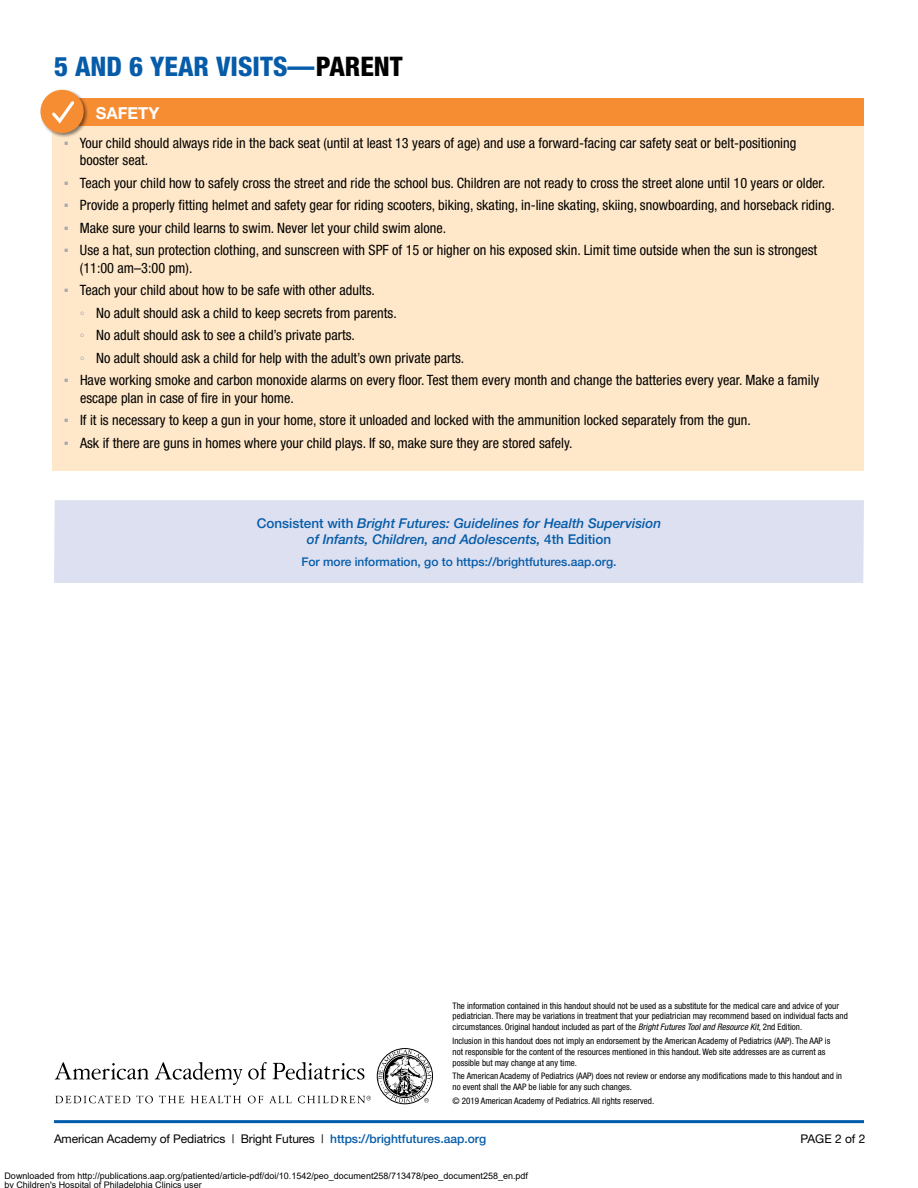
<style>
.page{position:relative;width:918px;height:1188px;background:#fff}
.page>*{position:absolute;margin:0;border:0;box-sizing:border-box;transform-origin:0 0}
.t1{font:800 condensed 27px "Helvetica Neue";color:#065ca9}
.t2{font:700 16.5px "Helvetica Neue";color:#fff}
.t3{font:condensed 14.25px/17.4px "Helvetica Neue";color:#000}
.t4{font:italic 500 13.5px/16.5px "Helvetica Neue";color:#065ca9;text-align:center}
.t5{font:12px "Helvetica Neue";letter-spacing:-.01em;color:#000}
.t6{font:500 12px "Helvetica Neue";color:#065ca9}
.t7{font:condensed 9px/10.8px "Helvetica Neue LT Pro";color:#000}
.t8{font:9px/9px "Arial";color:#000}
.s1{color:#000}
.s2{font-family:"Arial";font-stretch:normal;color:#a7a9ac}
.s3{font-family:"Arial Narrow";font-stretch:normal;color:#a7a9ac}
.s4{font-style:normal}
.s5{font-family:"Helvetica Neue";font-style:italic}
.s6{font-weight:500;color:#065ca9}
</style>
<div class="page">
<svg style="left:55px;top:1062px;width:94px;height:18px"></svg>
<svg style="left:155px;top:1062px;width:209px;height:23px"></svg>
<svg style="left:55px;top:1095px;width:75px;height:8px"></svg>
<svg style="left:136px;top:1095px;width:17px;height:8px"></svg>
<svg style="left:159px;top:1095px;width:25px;height:8px"></svg>
<svg style="left:191px;top:1095px;width:50px;height:8px"></svg>
<svg style="left:248px;top:1096px;width:15px;height:7px"></svg>
<svg style="left:269px;top:1096px;width:23px;height:7px"></svg>
<svg style="left:378px;top:1049px;width:54px;height:54px"></svg>
<svg style="left:298px;top:1096px;width:73px;height:7px"></svg>
<hr style="left:54px;top:1120px;width:810px;height:3px;background:#005baa">
<div style="left:53px;top:98px;width:811px;height:373px;background:#ffe8c9"></div>
<div style="left:53px;top:99px;width:811px;height:27px;background:#f78d33"></div>
<div style="left:39px;top:89px;width:50px;height:50px;background:#000;opacity:.5"></div>
<div style="left:40px;top:90px;width:44px;height:43px;background:#f78d33;border-radius:50%"></div>
<svg style="left:52px;top:101px;width:23px;height:23px"></svg>
<div style="left:54px;top:500px;width:810px;height:83px;background:#dde0f0"></div>
<h1 class="t1" style="left:54px;top:50px;width:350px">5 AND 6 YEAR VISITS—<span class="s1">PARENT</span></h1>
<p class="t2" style="left:96px;top:103px;width:65px">SAFETY</p>
<p class="t3" style="left:80px;top:134px;width:718px;text-indent:-16px"><span class="s2">▪</span> Your child should always ride in the back seat (until at least 13 years of age) and use a forward-facing car safety seat or belt-positioning booster seat.</p>
<p class="t3" style="left:64px;top:174px;width:763px"><span class="s2">▪</span> Teach your child how to safely cross the street and ride the school bus. Children are not ready to cross the street alone until 10 years or older.</p>
<p class="t3" style="left:64px;top:196px;width:773px"><span class="s2">▪</span> Provide a properly fitting helmet and safety gear for riding scooters, biking, skating, in-line skating, skiing, snowboarding, and horseback riding.</p>
<p class="t3" style="left:64px;top:219px;width:384px"><span class="s2">▪</span> Make sure your child learns to swim. Never let your child swim alone.</p>
<p class="t3" style="left:80px;top:241px;width:739px;text-indent:-16px"><span class="s2">▪</span> Use a hat, sun protection clothing, and sunscreen with SPF of 15 or higher on his exposed skin. Limit time outside when the sun is strongest (11:00 am–3:00 pm).</p>
<p class="t3" style="left:80px;top:279px;width:386px;line-height:22.5px;text-indent:-16px"><span class="s2">▪</span> Teach your child about how to be safe with other adults.<br><span class="s3">◦</span> No adult should ask a child to keep secrets from parents.<br><span class="s3">◦</span> No adult should ask to see a child’s private parts.<br><span class="s3">◦</span> No adult should ask a child for help with the adult’s own private parts.</p>
<p class="t3" style="left:80px;top:371px;width:741px;text-indent:-16px"><span class="s2">▪</span> Have working smoke and carbon monoxide alarms on every floor. Test them every month and change the batteries every year. Make a family escape plan in case of fire in your home.</p>
<p class="t3" style="left:64px;top:411px;width:689px"><span class="s2">▪</span> If it is necessary to keep a gun in your home, store it unloaded and locked with the ammunition locked separately from the gun.</p>
<p class="t3" style="left:64px;top:434px;width:510px"><span class="s2">▪</span> Ask if there are guns in homes where your child plays. If so, make sure they are stored safely.</p>
<p class="t4" style="left:257px;top:514px;width:406px"><span class="s4">Consistent with</span> Bright Futures: Guidelines for Health Supervision of Infants, Children, and Adolescents, <span class="s4">4th Edition</span></p>
<p class="t6" style="left:301px;top:555px;width:317px">For more information, go to https://brightfutures.aap.org.</p>
<p class="t7" style="left:453px;top:1000px;width:397px">The information contained in this handout should not be used as a substitute for the medical care and advice of your pediatrician. There may be variations in treatment that your pediatrician may recommend based on individual facts and circumstances. Original handout included as part of the <span class="s5">Bright Futures Tool and Resource Kit</span>, 2nd Edition.</p>
<p class="t7" style="left:453px;top:1035px;width:379px">Inclusion in this handout does not imply an endorsement by the American Academy of Pediatrics (AAP). The AAP is not responsible for the content of the resources mentioned in this handout. Web site addresses are as current as possible but may change at any time.</p>
<p class="t7" style="left:453px;top:1071px;width:391px">The American Academy of Pediatrics (AAP) does not review or endorse any modifications made to this handout and in no event shall the AAP be liable for any such changes.</p>
<p class="t7" style="left:453px;top:1095px;width:203px">© 2019 American Academy of Pediatrics. All rights reserved.</p>
<p class="t5" style="left:54px;top:1132px;width:434px">American Academy of Pediatrics | Bright Futures | <span class="s6">https://brightfutures.aap.org</span></p>
<p class="t5" style="left:801px;top:1132px;width:66px">PAGE 2 of 2</p>
<p class="t8" style="left:4px;top:1172px;width:525px">Downloaded from http://publications.aap.org/patiented/article-pdf/doi/10.1542/peo_document258/713478/peo_document258_en.pdf by Children's Hospital of Philadelphia Clinics user</p>
</div>
